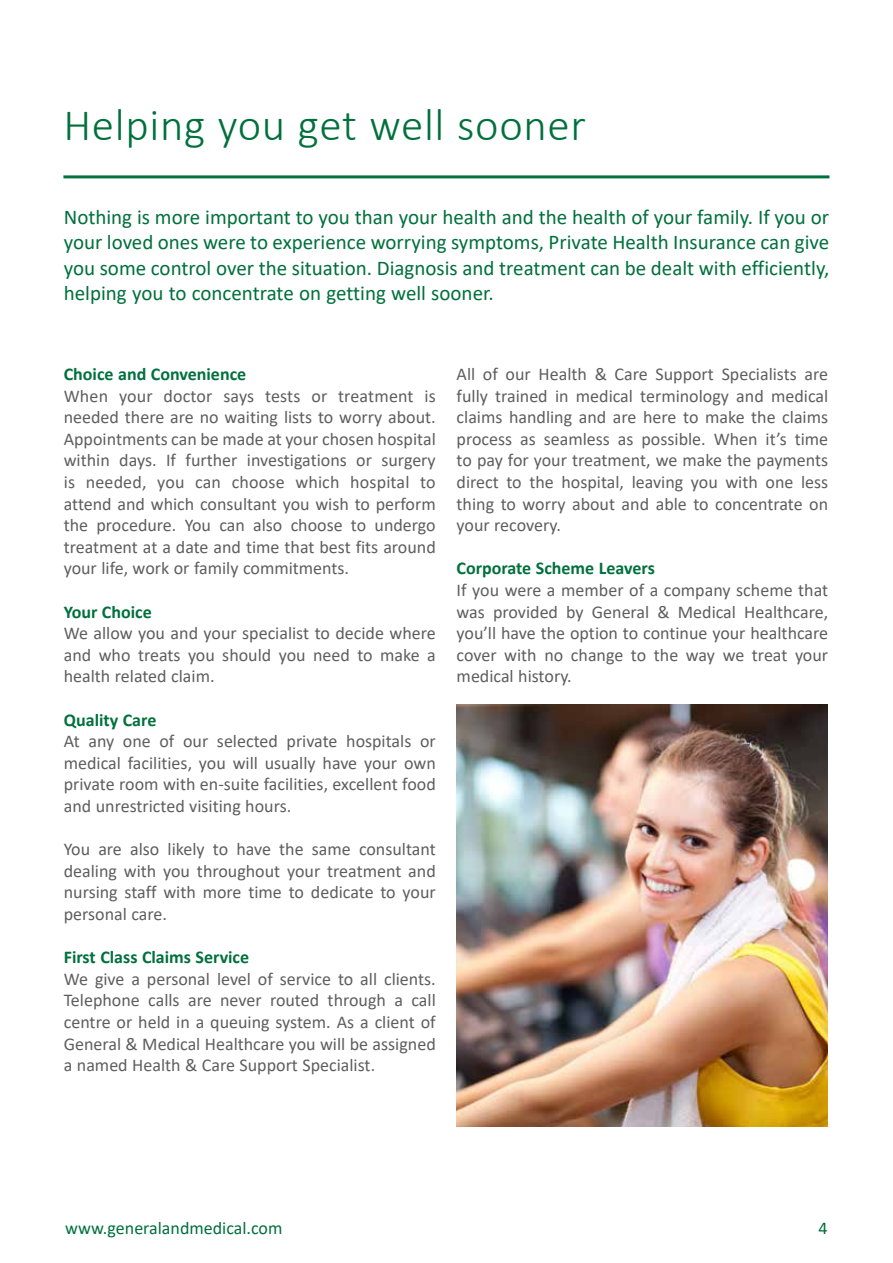
<style>
.page{position:relative;width:893px;height:1263px;background:#fff}
.page>*{position:absolute;margin:0;border:0;box-sizing:border-box;transform-origin:0 0}
.t1{font:300 45px "Calibri";letter-spacing:.015em;color:#00703c}
.t2{font:21px/25.2px "Calibri";color:#00703c;text-align:justify}
.t3{font:18px/21.6px "Calibri";color:#5e5e5e;text-align:justify}
.t4{font:700 18px "Calibri";color:#00703c}
.t5{font:18px "Calibri";color:#00703c}
</style>
<div class="page">
<hr style="left:63px;top:175px;width:766px;height:3px;background:#00703c">
<img style="left:457px;top:705px;width:371px;height:422px">
<h1 class="t1" style="left:63px;top:97px;width:524px">Helping you get well sooner</h1>
<p class="t2" style="left:64px;top:204px;width:767px">Nothing is more important to you than your health and the health of your family. If you or your loved ones were to experience worrying symptoms, Private Health Insurance can give you some control over the situation. Diagnosis and treatment can be dealt with efficiently, helping you to concentrate on getting well sooner.</p>
<p class="t4" style="left:64px;top:361px;width:184px">Choice and Convenience</p>
<p class="t3" style="left:64px;top:384px;width:374px">When your doctor says tests or treatment is needed there are no waiting lists to worry about.<br>Appointments can be made at your chosen hospital within days. If further investigations or surgery is needed, you can choose which hospital to attend and which consultant you wish to perform the procedure. You can also choose to undergo treatment at a date and time that best fits around your life, work or family commitments.</p>
<p class="t4" style="left:64px;top:599px;width:89px">Your Choice</p>
<p class="t3" style="left:64px;top:622px;width:374px">We allow you and your specialist to decide where and who treats you should you need to make a health related claim.</p>
<p class="t4" style="left:64px;top:707px;width:94px">Quality Care</p>
<p class="t3" style="left:64px;top:730px;width:373px">At any one of our selected private hospitals or medical facilities, you will usually have your own private room with en-suite facilities, excellent food and unrestricted visiting hours.</p>
<p class="t3" style="left:64px;top:838px;width:373px">You are also likely to have the same consultant dealing with you throughout your treatment and nursing staff with more time to dedicate to your personal care.</p>
<p class="t4" style="left:64px;top:944px;width:187px">First Class Claims Service</p>
<p class="t3" style="left:64px;top:967px;width:373px">We give a personal level of service to all clients.<br>Telephone calls are never routed through a call centre or held in a queuing system. As a client of General &amp; Medical Healthcare you will be assigned a named Health &amp; Care Support Specialist.</p>
<p class="t3" style="left:457px;top:363px;width:373px">All of our Health &amp; Care Support Specialists are fully trained in medical terminology and medical claims handling and are here to make the claims process as seamless as possible. When it’s time to pay for your treatment, we make the payments direct to the hospital, leaving you with one less thing to worry about and able to concentrate on your recovery.</p>
<p class="t4" style="left:457px;top:556px;width:200px">Corporate Scheme Leavers</p>
<p class="t3" style="left:457px;top:579px;width:373px">If you were a member of a company scheme that was provided by General &amp; Medical Healthcare, you’ll have the option to continue your healthcare cover with no change to the way we treat your medical history.</p>
<p class="t5" style="left:65px;top:1216px;width:219px">www.generalandmedical.com</p>
<p class="t5" style="left:819px;top:1216px;width:11px">4</p>
</div>
